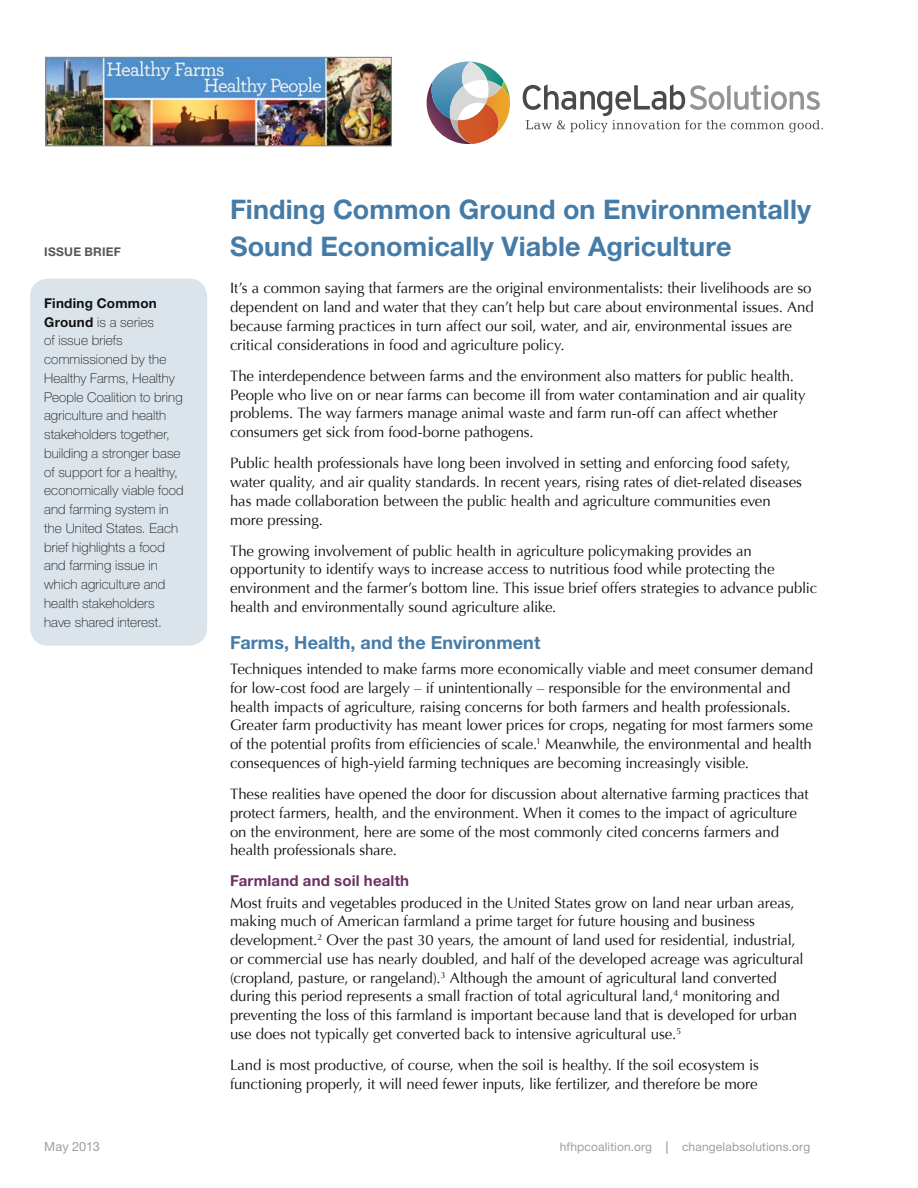
<style>
.page{position:relative;width:918px;height:1188px;background:#fff}
.page>*{position:absolute;margin:0;border:0;box-sizing:border-box;transform-origin:0 0}
.text{font:700 27px/37.5px "Helvetica Neue";letter-spacing:.005em;color:#457ba7}
.sub-headings{font:700 18px "Helvetica Neue";letter-spacing:.005em;color:#457ba7}
.text-2{font:15px/18.8px "Optima";letter-spacing:-.005em;color:#121212}
.sub_sub-headings{font:700 15px "Helvetica Neue";letter-spacing:.015em;color:#6c3162}
.italic_san_serif_tex{font:100 13.5px/18.8px "Helvetica Neue";letter-spacing:.01em;color:#121212}
.headings{font:12.75px "Helvetica Neue";color:#9d9f9e}
.headings-2{font:12px "Helvetica Neue";letter-spacing:.015em;color:#9d9f9e}
.sub-headings-2{font:700 12px "Helvetica Neue";letter-spacing:.02em;color:#565858}
.s1{font-weight:700}
.s2{font-size:18px}
</style>
<div class="page">
<div style="left:30px;top:279px;width:177px;height:367px;background:#dbe4eb;border-radius:18px"></div>
<img style="left:47px;top:59px;width:343px;height:85px">
<div style="left:45px;top:57px;width:347px;height:89px;border:1px solid #888a8a"></div>
<svg style="left:427px;top:62px;width:83px;height:82px"></svg>
<svg style="left:523px;top:84px;width:300px;height:48px"></svg>
<p class="sub-headings-2" style="left:44px;top:245px;width:78px">ISSUE BRIEF</p>
<p class="italic_san_serif_tex" style="left:44px;top:294px;width:141px"><span class="s1">Finding Common<br>Ground</span> is a series<br>of issue briefs commissioned by the<br>Healthy Farms, Healthy<br>People Coalition to bring agriculture and health stakeholders together, building a stronger base of support for a healthy, economically viable food and farming system in the United States. Each brief highlights a food and farming issue in which agriculture and health stakeholders have shared interest.</p>
<p class="headings" style="left:44px;top:1139px;width:57px">May 2013</p>
<p class="text" style="left:230px;top:190px;width:583px">Finding Common Ground on Environmentally<br>Sound Economically Viable Agriculture</p>
<p class="text-2" style="left:230px;top:279px;width:585px">It’s a common saying that farmers are the original environmentalists: their livelihoods are so dependent on land and water that they can’t help but care about environmental issues. And because farming practices in turn affect our soil, water, and air, environmental issues are critical considerations in food and agriculture policy.</p>
<p class="text-2" style="left:230px;top:367px;width:577px">The interdependence between farms and the environment also matters for public health.<br>People who live on or near farms can become ill from water contamination and air quality problems. The way farmers manage animal waste and farm run-off can affect whether consumers get sick from food-borne pathogens.</p>
<p class="text-2" style="left:230px;top:454px;width:574px">Public health professionals have long been involved in setting and enforcing food safety, water quality, and air quality standards. In recent years, rising rates of diet-related diseases has made collaboration between the public health and agriculture communities even more pressing.</p>
<p class="text-2" style="left:230px;top:541px;width:589px">The growing involvement of public health in agriculture policymaking provides an opportunity to identify ways to increase access to nutritious food while protecting the environment and the farmer’s bottom line. This issue brief offers strategies to advance public health and environmentally sound agriculture alike.</p>
<p class="sub-headings" style="left:230px;top:631px;width:312px">Farms, Health, and the Environment</p>
<p class="text-2" style="left:230px;top:660px;width:585px">Techniques intended to make farms more economically viable and meet consumer demand for low-cost food are largely – if unintentionally – responsible for the environmental and health impacts of agriculture, raising concerns for both farmers and health professionals.<br>Greater farm productivity has meant lower prices for crops, negating for most farmers some of the potential profits from efficiencies of scale.<sup>1</sup> Meanwhile, the environmental and health consequences of high-yield farming techniques are becoming increasingly visible.</p>
<p class="text-2" style="left:230px;top:785px;width:580px">These realities have opened the door for discussion about alternative farming practices that protect farmers, health, and the environment. When it comes to the impact of agriculture on the environment, here are some of the most commonly cited concerns farmers and health professionals share.</p>
<p class="sub_sub-headings" style="left:230px;top:872px;width:181px">Farmland and soil health</p>
<p class="text-2" style="left:230px;top:893px;width:575px">Most fruits and vegetables produced in the United States grow on land near urban areas, making much of American farmland a prime target for future housing and business development.<sup>2</sup> Over the past 30 years, the amount of land used for residential, industrial, or commercial use has nearly doubled, and half of the developed acreage was agricultural (cropland, pasture, or rangeland).<sup>3</sup> Although the amount of agricultural land converted during this period represents a small fraction of total agricultural land,<sup>4</sup> monitoring and preventing the loss of this farmland is important because land that is developed for urban use does not typically get converted back to intensive agricultural use.<sup>5</sup></p>
<p class="text-2" style="left:230px;top:1056px;width:531px">Land is most productive, of course, when the soil is healthy. If the soil ecosystem is functioning properly, it will need fewer inputs, like fertilizer, and therefore be more</p>
<p class="headings-2" style="left:560px;top:1140px;width:252px">hfhpcoalition.org <span class="s2">I</span> changelabsolutions.org</p>
</div>
